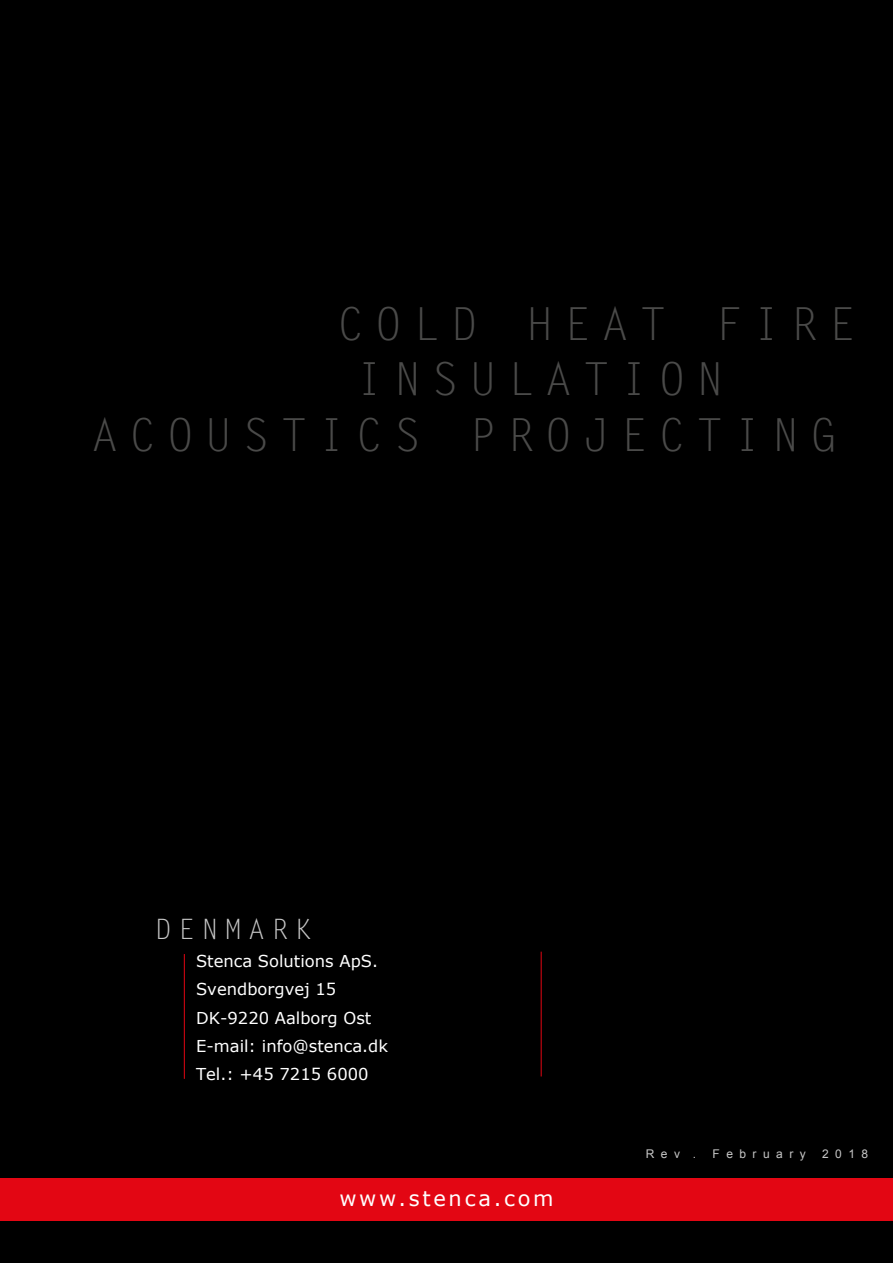
<style>
.page{position:relative;width:893px;height:1263px;background:#fff}
.page>*{position:absolute;margin:0;border:0;box-sizing:border-box;transform-origin:0 0}
.t1{font:45.6px/55.3px "Letter Gothic Std";letter-spacing:.23em;color:#4a4a49}
.t2{font:28.05px "Letter Gothic Std";letter-spacing:.23em;color:#c6c6c6}
.t3{font:21px "Verdana";letter-spacing:.13em;color:#fff}
.t4{font:16.35px/28px "Verdana";color:#fff}
.t5{font:12px "Arial";letter-spacing:.54em;color:#c6c6c6}
</style>
<div class="page">
<div style="left:0;top:323px;width:893px;height:940px;background:#000"></div>
<div style="left:0;top:0;width:893px;height:337px;background:#000"></div>
<div style="left:0;top:1178px;width:893px;height:42px;background:#e30613"></div>
<hr style="left:184px;top:954px;width:1px;height:125px;background:#e30613">
<hr style="left:541px;top:952px;width:1px;height:124px;background:#e30613">
<h1 class="t1" style="left:356px;top:298px;width:501px;text-indent:-19px">COLD HEAT FIRE<br>I NSUL ATION</h1>
<h1 class="t1" style="left:91px;top:409px;width:34px">ACO</h1>
<h1 class="t1" style="left:205px;top:409px;width:634px">USTIC S PRO JEC TIN G</h1>
<h2 class="t2" style="left:155px;top:913px;width:158px">D EN MARK</h2>
<p class="t4" style="left:196px;top:947px;width:194px">Stenca Solutions ApS.<br>Svendborgvej 15<br>DK-9220 Aalborg Ost<br>E-mail: info@stenca.dk<br>Tel.: +45 7215 6000</p>
<p class="t3" style="left:339px;top:1184px;width:216px">www.stenca.com</p>
<p class="t5" style="left:646px;top:1146px;width:52px">Rev .</p>
<p class="t5" style="left:713px;top:1146px;width:95px">February</p>
<p class="t5" style="left:822px;top:1146px;width:48px">2018</p>
</div>
